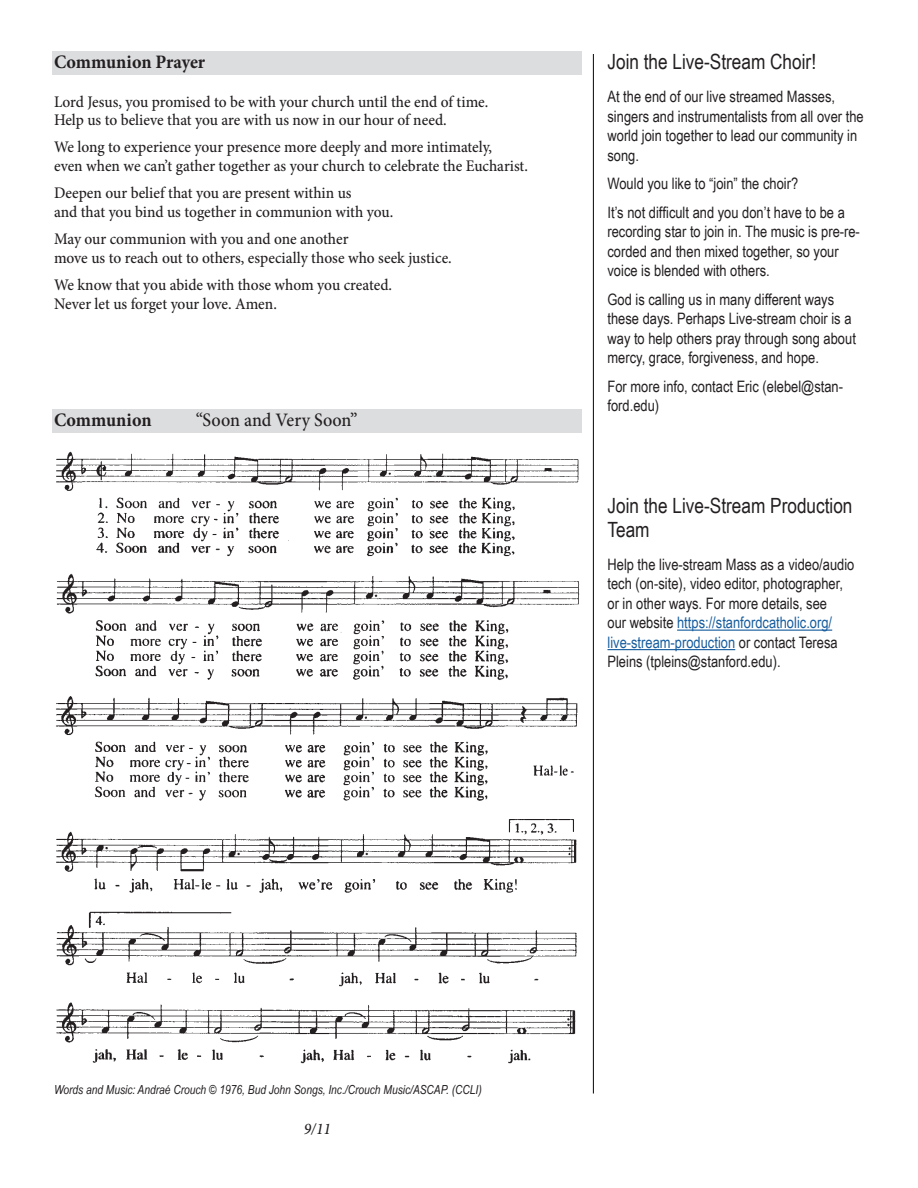
<style>
.page{position:relative;width:918px;height:1188px;background:#fff}
.page>*{position:absolute;margin:0;border:0;box-sizing:border-box;transform-origin:0 0}
.announcement_label{font:21px/24px "Arial Narrow";color:#231f20}
.Music_Label{font:700 19.05px "Minion Pro";color:#231f20;scale:.95 1}
.Music_Label-2{font:500 19.05px "Minion Pro";color:#231f20;scale:.95 1}
.Lyrics{font:500 16.2px/18.5px "Minion Pro";letter-spacing:-.005em;color:#231f20;scale:.95 1}
.t1{font:italic 500 16.2px "Minion Pro";color:#231f20;scale:.95 1}
.announcement_text_mu{font:15.75px/19.5px "Arial Narrow";color:#231f20}
.announcement_text{font:15.75px/19.5px "Arial Narrow";color:#231f20}
.music_credit{font:italic 12.45px "Arial Narrow";color:#231f20}
.s1{color:#175d9e}
</style>
<div class="page">
<hr style="left:593px;top:54px;width:1px;height:1040px;background:#231f20">
<hr style="left:677px;top:630px;width:155px;height:1px;background:#175d9e">
<hr style="left:608px;top:649px;width:127px;height:1px;background:#175d9e">
<div style="left:52px;top:51px;width:530px;height:24px;background:#dcdddf"></div>
<div style="left:52px;top:409px;width:530px;height:24px;background:#dcdddf"></div>
<img style="left:56px;top:451px;width:524px;height:613px">
<p class="Music_Label" style="left:54px;top:48px;width:161px">Communion Prayer</p>
<p class="Lyrics" style="left:54px;top:92px;width:459px">Lord Jesus, you promised to be with your church until the end of time.<br>Help us to believe that you are with us now in our hour of need.</p>
<p class="Lyrics" style="left:54px;top:138px;width:501px">We long to experience your presence more deeply and more intimately,<br>even when we can’t gather together as your church to celebrate the Eucharist.</p>
<p class="Lyrics" style="left:54px;top:184px;width:359px">Deepen our belief that you are present within us<br>and that you bind us together in communion with you.</p>
<p class="Lyrics" style="left:54px;top:230px;width:420px">May our communion with you and one another<br>move us to reach out to others, especially those who seek justice.</p>
<p class="Lyrics" style="left:54px;top:276px;width:357px">We know that you abide with those whom you created.<br>Never let us forget your love. Amen.</p>
<p class="Music_Label" style="left:54px;top:407px;width:104px">Communion</p>
<p class="Music_Label-2" style="left:196px;top:407px;width:172px">“Soon and Very Soon”</p>
<p class="announcement_label" style="left:608px;top:49px;width:210px">Join the Live-Stream Choir!</p>
<p class="announcement_text_mu" style="left:608px;top:86px;width:258px">At the end of our live streamed Masses, singers and instrumentalists from all over the world join together to lead our community in song.</p>
<p class="announcement_text_mu" style="left:608px;top:173px;width:192px">Would you like to “join” the choir?</p>
<p class="announcement_text_mu" style="left:608px;top:202px;width:254px">It’s not difficult and you don’t have to be a recording star to join in. The music is pre-re&shy;corded and then mixed together, so your voice is blended with others.</p>
<p class="announcement_text_mu" style="left:608px;top:289px;width:250px">God is calling us in many different ways these days. Perhaps Live-stream choir is a way to help others pray through song about mercy, grace, forgiveness, and hope.</p>
<p class="announcement_text_mu" style="left:608px;top:376px;width:237px">For more info, contact Eric (elebel@stan&shy;ford.edu)</p>
<p class="announcement_label" style="left:608px;top:493px;width:247px">Join the Live-Stream Production<br>Team</p>
<p class="announcement_text" style="left:608px;top:554px;width:248px">Help the live-stream Mass as a video/audio tech (on-site), video editor, photographer, or in other ways. For more details, see<br>our website <span class="s1">https://stanfordcatholic.org/ live-stream-production</span> or contact Teresa Pleins (tpleins@stanford.edu).</p>
<p class="music_credit" style="left:54px;top:1080px;width:429px">Words and Music: Andraé Crouch © 1976, Bud John Songs, Inc./Crouch Music/ASCAP. (CCLI)</p>
<p class="t1" style="left:304px;top:1118px;width:30px">9/11</p>
</div>
